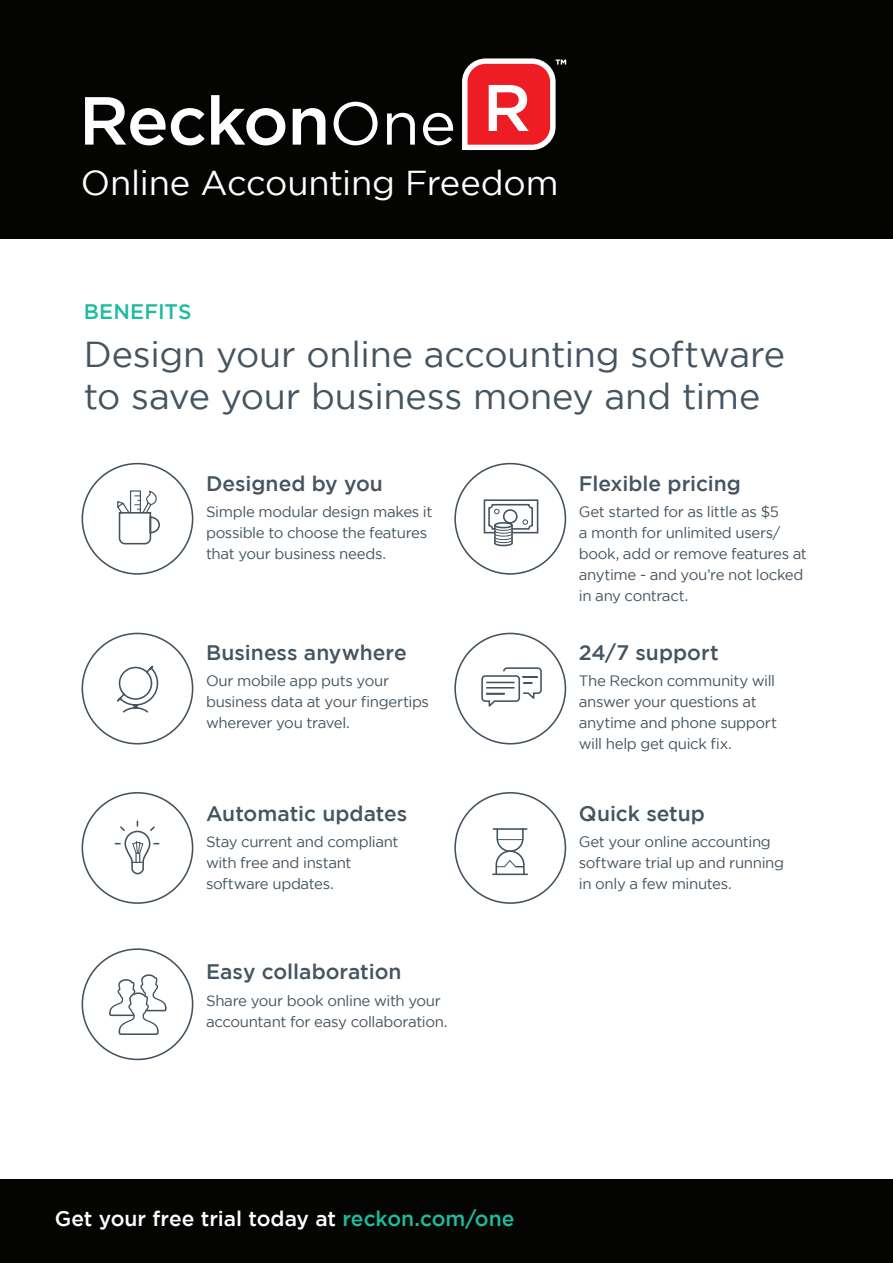
<style>
.page{position:relative;width:893px;height:1263px;background:#fff}
.page>*{position:absolute;margin:0;border:0;box-sizing:border-box;transform-origin:0 0}
.Body_text{font:36px/42px "Gotham HTF";letter-spacing:-.005em;color:#455460}
.Heading_01{font:34.5px "Gotham HTF";letter-spacing:-.005em;color:#fff}
.Body_text-2{font:500 21px "Gotham HTF";color:#455460}
.Body_text-3{font:500 21px "Gotham HTF";color:#fff}
.Body_text-4{font:500 21px "Gotham HTF";letter-spacing:.01em;color:#1fbb9d}
.Body_text-5{font:15px/21px "Gotham HTF";letter-spacing:-.025em;color:#455460}
.s1{color:#1fbb9d}
</style>
<div class="page">
<div style="left:0;top:0;width:893px;height:238px;background:#040503"></div>
<svg style="left:82px;top:463px;width:111px;height:112px"></svg>
<div style="left:82px;top:633px;width:111px;height:111px;border:2px solid #44535f;border-radius:50%"></div>
<svg style="left:117px;top:665px;width:42px;height:48px"></svg>
<div style="left:82px;top:792px;width:111px;height:112px;border:2px solid #44535f;border-radius:50%"></div>
<svg style="left:114px;top:820px;width:46px;height:55px"></svg>
<div style="left:82px;top:948px;width:111px;height:112px;border:2px solid #44535f;border-radius:50%"></div>
<svg style="left:109px;top:974px;width:58px;height:61px"></svg>
<svg style="left:454px;top:463px;width:112px;height:112px"></svg>
<div style="left:454px;top:633px;width:112px;height:111px;border:2px solid #44535f;border-radius:50%"></div>
<svg style="left:481px;top:667px;width:61px;height:40px"></svg>
<svg style="left:454px;top:792px;width:112px;height:112px"></svg>
<svg style="left:85px;top:97px;width:120px;height:48px"></svg>
<svg style="left:211px;top:95px;width:74px;height:50px"></svg>
<svg style="left:293px;top:108px;width:32px;height:37px"></svg>
<svg style="left:334px;top:102px;width:44px;height:43px"></svg>
<svg style="left:387px;top:113px;width:28px;height:32px"></svg>
<svg style="left:423px;top:113px;width:30px;height:32px"></svg>
<svg style="left:462px;top:58px;width:104px;height:92px;background:#d25c60"></svg>
<div style="left:0;top:1180px;width:893px;height:83px;background:#040503"></div>
<p class="Heading_01" style="left:81px;top:164px;width:479px">Online Accounting Freedom</p>
<p class="Body_text-4" style="left:84px;top:299px;width:109px">BENEFITS</p>
<p class="Body_text" style="left:84px;top:333px;width:703px">Design your online accounting software to save your business money and time</p>
<p class="Body_text-2" style="left:206px;top:471px;width:178px">Designed by you</p>
<p class="Body_text-2" style="left:579px;top:471px;width:164px">Flexible pricing</p>
<p class="Body_text-5" style="left:206px;top:501px;width:228px">Simple modular design makes it possible to choose the features that your business needs.</p>
<p class="Body_text-5" style="left:579px;top:501px;width:230px">Get started for as little as $5<br>a month for unlimited users/ book, add or remove features at anytime - and you’re not locked in any contract.</p>
<p class="Body_text-2" style="left:206px;top:640px;width:202px">Business anywhere</p>
<p class="Body_text-2" style="left:579px;top:640px;width:141px">24/7 support</p>
<p class="Body_text-5" style="left:206px;top:670px;width:225px">Our mobile app puts your business data at your fingertips wherever you travel.</p>
<p class="Body_text-5" style="left:579px;top:670px;width:200px">The Reckon community will answer your questions at anytime and phone support</p>
<p class="Body_text-5" style="left:579px;top:733px;width:154px">will help get quick fix.</p>
<p class="Body_text-2" style="left:206px;top:802px;width:203px">Automatic updates</p>
<p class="Body_text-2" style="left:579px;top:802px;width:128px">Quick setup</p>
<p class="Body_text-5" style="left:206px;top:831px;width:194px">Stay current and compliant</p>
<p class="Body_text-5" style="left:206px;top:852px;width:147px">with free and instant</p>
<p class="Body_text-5" style="left:206px;top:873px;width:129px">software updates.</p>
<p class="Body_text-5" style="left:579px;top:831px;width:207px">Get your online accounting software trial up and running</p>
<p class="Body_text-5" style="left:579px;top:873px;width:155px">in only a few minutes.</p>
<p class="Body_text-2" style="left:206px;top:960px;width:197px">Easy collaboration</p>
<p class="Body_text-5" style="left:206px;top:989px;width:243px">Share your book online with your accountant for easy collaboration.</p>
<p class="Body_text-3" style="left:55px;top:1206px;width:461px">Get your free trial today at <span class="s1">reckon.com/one</span></p>
</div>
